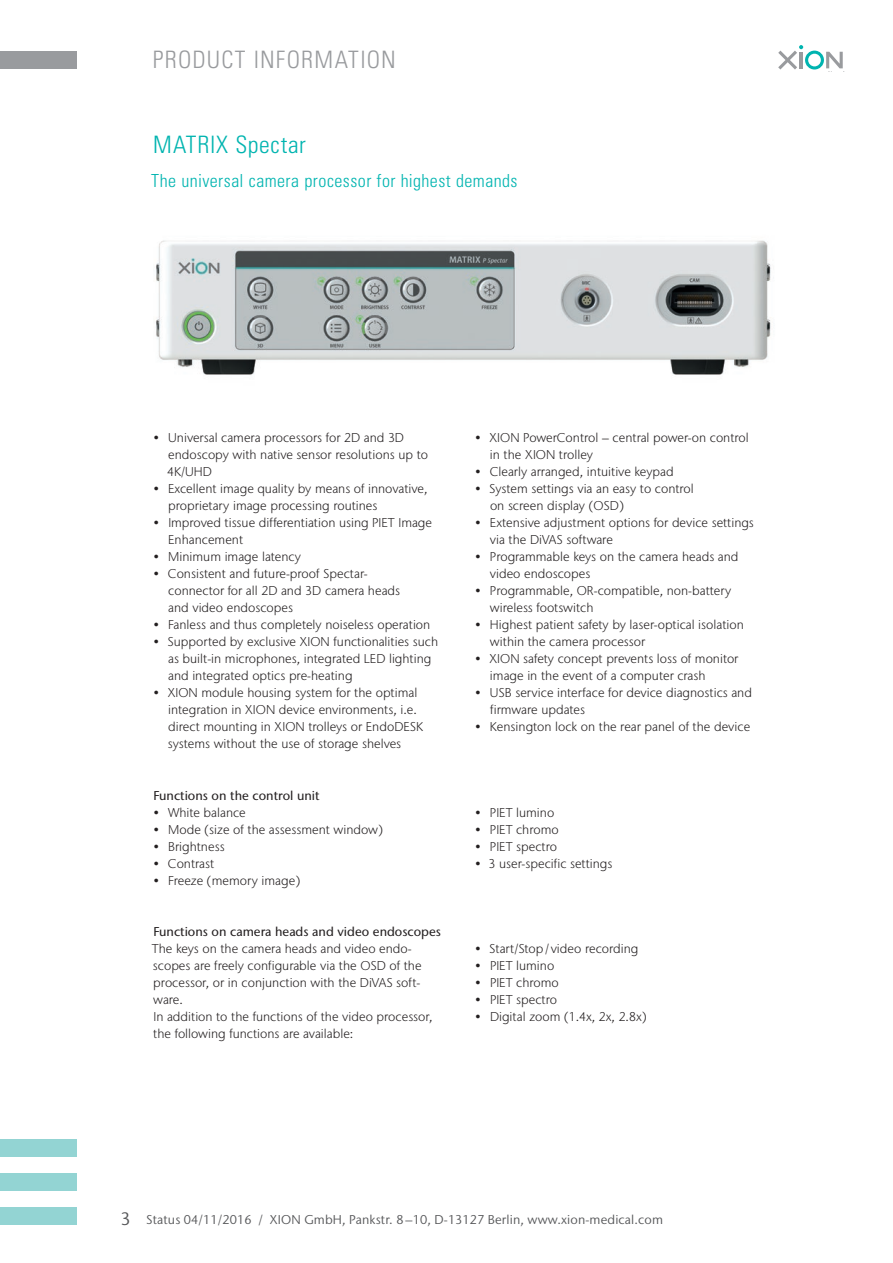
<style>
.page{position:relative;width:893px;height:1263px;background:#fff}
.page>*{position:absolute;margin:0;border:0;box-sizing:border-box;transform-origin:0 0}
.t1{font:300 condensed 24px "Univers LT Std";letter-spacing:.05em;color:#999b9e}
.t2{font:300 condensed 24px "Univers LT Std";letter-spacing:.03em;color:#00b4b0}
.t3{font:300 condensed 18px "Univers LT Std";letter-spacing:.025em;color:#00b4b0}
.t4{font:18px "Stone Sans IIITC Std";color:#57585a}
.t5{font:300 12.75px/17px "Stone Sans IIITC Std";color:#231f20}
.t6{font:12.75px "Stone Sans IIITC Std";letter-spacing:.01em;color:#57585a}
.t7{font:500 12.75px "Stone Sans IIITC Std";color:#231f20}
</style>
<div class="page">
<svg style="left:778px;top:45px;width:65px;height:25px"></svg>
<div style="left:0;top:1208px;width:77px;height:17px;background:#93d4d3"></div>
<div style="left:0;top:1174px;width:77px;height:17px;background:#93d4d3"></div>
<div style="left:0;top:1140px;width:77px;height:17px;background:#93d4d3"></div>
<div style="left:0;top:52px;width:77px;height:17px;background:#999b9e"></div>
<img style="left:156px;top:240px;width:615px;height:135px">
<h1 class="t1" style="left:153px;top:45px;width:245px">PRODUCT INFORMATION</h1>
<h1 class="t2" style="left:153px;top:130px;width:154px">MATRIX Spectar</h1>
<h2 class="t3" style="left:151px;top:170px;width:368px">The universal camera processor for highest demands</h2>
<p class="t5" style="left:167px;top:429px;width:262px;text-indent:-14px">• Universal camera processors for 2D and 3D endoscopy with native sensor resolutions up to<br>4K/UHD</p>
<p class="t5" style="left:168px;top:480px;width:261px;text-indent:-15px">• Excellent image quality by means of innovative, proprietary image processing routines</p>
<p class="t5" style="left:168px;top:514px;width:265px;text-indent:-15px">• Improved tissue differentiation using PIET Image<br>Enhancement</p>
<p class="t5" style="left:153px;top:548px;width:149px">• Minimum image latency</p>
<p class="t5" style="left:168px;top:565px;width:234px;text-indent:-15px">• Consistent and future-proof Spectar&shy;connector for all 2D and 3D camera heads and video endoscopes</p>
<p class="t5" style="left:153px;top:616px;width:279px">• Fanless and thus completely noiseless operation</p>
<p class="t5" style="left:168px;top:633px;width:272px;text-indent:-15px">• Supported by exclusive XION functionalities such as built-in microphones, integrated LED lighting and integrated optics pre-heating</p>
<p class="t5" style="left:168px;top:684px;width:257px;text-indent:-15px">• XION module housing system for the optimal integration in XION device environments, i.e. direct mounting in XION trolleys or EndoDESK systems without the use of storage shelves</p>
<p class="t7" style="left:153px;top:787px;width:168px">Functions on the control unit</p>
<p class="t5" style="left:153px;top:803px;width:94px">• White balance</p>
<p class="t5" style="left:153px;top:820px;width:231px">• Mode (size of the assessment window)</p>
<p class="t5" style="left:153px;top:838px;width:73px">• Brightness</p>
<p class="t5" style="left:153px;top:855px;width:63px">• Contrast</p>
<p class="t5" style="left:153px;top:872px;width:149px">• Freeze (memory image)</p>
<p class="t5" style="left:490px;top:429px;width:260px;text-indent:-15px">• XION PowerControl – central power-on control in the XION trolley</p>
<p class="t5" style="left:475px;top:463px;width:200px">• Clearly arranged, intuitive keypad</p>
<p class="t5" style="left:490px;top:480px;width:205px;text-indent:-15px">• System settings via an easy to control on screen display (OSD)</p>
<p class="t5" style="left:490px;top:514px;width:266px;text-indent:-15px">• Extensive adjustment options for device settings via the DiVAS software</p>
<p class="t5" style="left:490px;top:548px;width:250px;text-indent:-15px">• Programmable keys on the camera heads and video endoscopes</p>
<p class="t5" style="left:490px;top:582px;width:243px;text-indent:-15px">• Programmable, OR-compatible, non-battery wireless footswitch</p>
<p class="t5" style="left:490px;top:616px;width:255px;text-indent:-15px">• Highest patient safety by laser-optical isolation within the camera processor</p>
<p class="t5" style="left:490px;top:650px;width:250px;text-indent:-15px">• XION safety concept prevents loss of monitor image in the event of a computer crash</p>
<p class="t5" style="left:490px;top:684px;width:263px;text-indent:-15px">• USB service interface for device diagnostics and firmware updates</p>
<p class="t5" style="left:475px;top:718px;width:277px">• Kensington lock on the rear panel of the device</p>
<p class="t5" style="left:475px;top:803px;width:81px">• PIET lumino</p>
<p class="t5" style="left:475px;top:820px;width:85px">• PIET chromo</p>
<p class="t5" style="left:475px;top:838px;width:84px">• PIET spectro</p>
<p class="t5" style="left:475px;top:855px;width:139px">• 3 user-specific settings</p>
<p class="t7" style="left:153px;top:923px;width:289px">Functions on camera heads and video endoscopes</p>
<p class="t5" style="left:152px;top:940px;width:282px">The keys on the camera heads and video endo&shy;scopes are freely configurable via the OSD of the processor, or in conjunction with the DiVAS soft&shy;ware.<br>In addition to the functions of the video processor, the following functions are available:</p>
<p class="t5" style="left:475px;top:940px;width:165px">• Start/Stop/ video recording</p>
<p class="t5" style="left:475px;top:957px;width:81px">• PIET lumino</p>
<p class="t5" style="left:475px;top:974px;width:85px">• PIET chromo</p>
<p class="t5" style="left:475px;top:991px;width:84px">• PIET spectro</p>
<p class="t5" style="left:475px;top:1008px;width:173px">• Digital zoom (1.4x, 2x, 2.8x)</p>
<h2 class="t4" style="left:121px;top:1207px;width:12px">3</h2>
<p class="t6" style="left:146px;top:1212px;width:518px">Status 04/11/2016 / XION GmbH, Pankstr. 8 –10, D-13127 Berlin, www.xion-medical.com</p>
</div>
